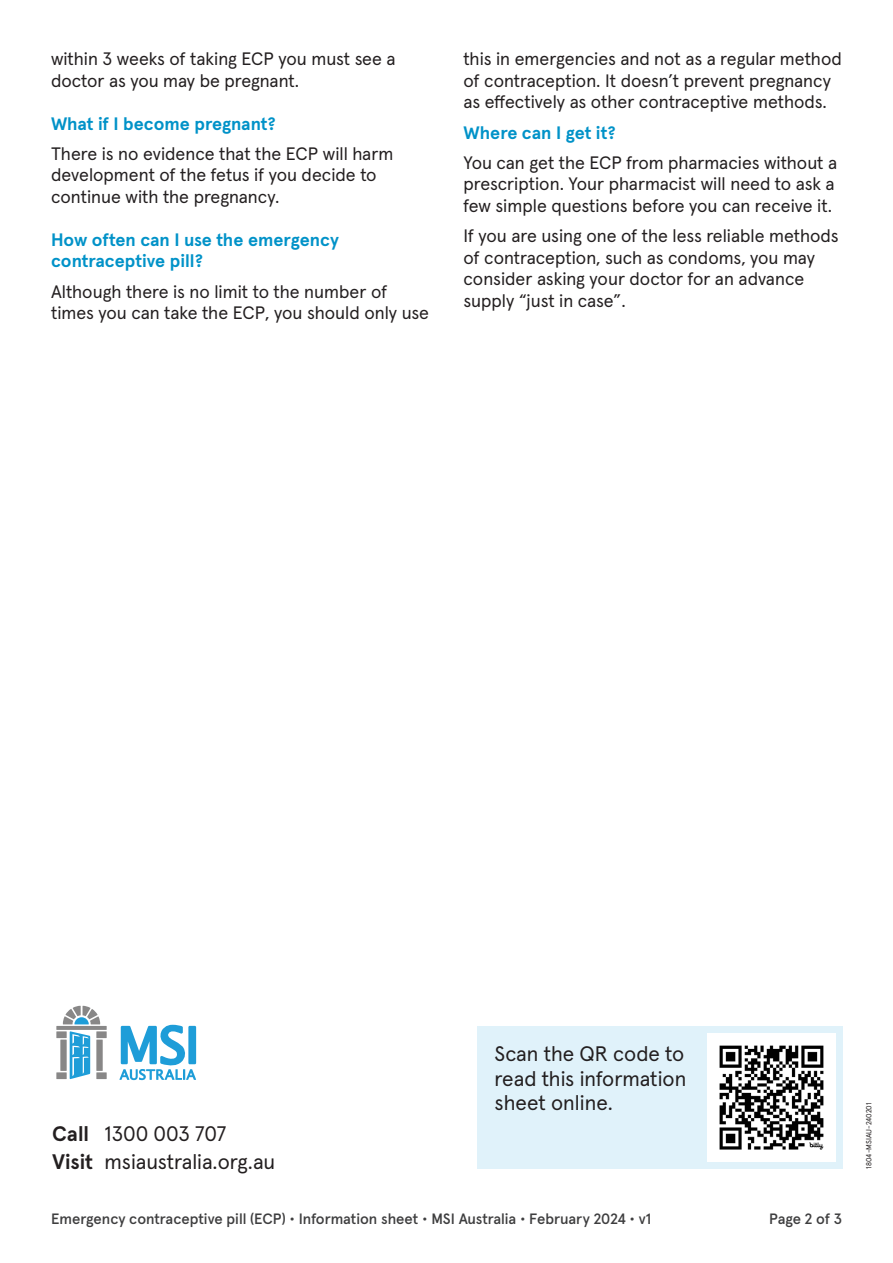
<style>
.page{position:relative;width:893px;height:1263px;background:#fff}
.page>*{position:absolute;margin:0;border:0;box-sizing:border-box;transform-origin:0 0}
.Body_Copy{font:21px/24.6px "Apercu Pro";color:#231f20;text-align:justify}
.Body_Copy-2{font:18px/21.6px "Apercu Pro";color:#231f20}
.Body_Copy-3{font:700 18px/21.6px "Apercu Pro";color:#0092c8}
.t1{font:500 15px "Apercu Pro";color:#3e3e3f}
.Body_Copytext_-_Inline_Object{font:7.5px "Apercu Pro";color:#231f20}
.s1{font-weight:700}
</style>
<div class="page">
<hr style="left:56px;top:1026px;width:51px;height:4px;background:#888787">
<div style="left:56px;top:1031px;width:11px;height:7px;background:#888787"></div>
<div style="left:56px;top:1072px;width:11px;height:7px;background:#888787"></div>
<div style="left:96px;top:1031px;width:11px;height:7px;background:#888787"></div>
<div style="left:96px;top:1072px;width:11px;height:7px;background:#888787"></div>
<div style="left:96px;top:1039px;width:7px;height:32px;background:#888787"></div>
<div style="left:60px;top:1039px;width:7px;height:32px;background:#888787"></div>
<svg style="left:70px;top:1031px;width:20px;height:48px"></svg>
<svg style="left:63px;top:1006px;width:37px;height:18px"></svg>
<svg style="left:119px;top:1025px;width:77px;height:55px"></svg>
<div style="left:477px;top:1026px;width:366px;height:142px;background:#e0f2fa"></div>
<img style="left:708px;top:1033px;width:127px;height:128px">
<p class="Body_Copy-2" style="left:51px;top:47px;width:346px">within 3 weeks of taking ECP you must see a doctor as you may be pregnant.</p>
<h1 class="Body_Copy-3" style="left:51px;top:111px;width:226px">What if I become pregnant?</h1>
<p class="Body_Copy-2" style="left:51px;top:141px;width:344px">There is no evidence that the ECP will harm development of the fetus if you decide to continue with the pregnancy.</p>
<h1 class="Body_Copy-3" style="left:51px;top:228px;width:289px">How often can I use the emergency contraceptive pill?</h1>
<p class="Body_Copy-2" style="left:51px;top:279px;width:379px">Although there is no limit to the number of times you can take the ECP, you should only use</p>
<p class="Body_Copy-2" style="left:463px;top:47px;width:380px">this in emergencies and not as a regular method of contraception. It doesn’t prevent pregnancy as effectively as other contraceptive methods.</p>
<p class="Body_Copy-3" style="left:463px;top:120px;width:154px">Where can I get it?</p>
<p class="Body_Copy-2" style="left:463px;top:150px;width:375px">You can get the ECP from pharmacies without a prescription. Your pharmacist will need to ask a few simple questions before you can receive it.</p>
<p class="Body_Copy-2" style="left:463px;top:223px;width:377px">If you are using one of the less reliable methods of contraception, such as condoms, you may consider asking your doctor for an advance supply “just in case”.</p>
<p class="Body_Copy" style="left:52px;top:1120px;width:176px"><span class="s1">Call</span> 1300 003 707</p>
<p class="Body_Copy" style="left:52px;top:1147px;width:225px"><span class="s1">Visit</span> msiaustralia.org.au</p>
<p class="Body_Copy" style="left:495px;top:1040px;width:193px">Scan the QR code to read this information sheet online.</p>
<p class="t1" style="left:51px;top:1207px;width:602px">Emergency contraceptive pill (ECP) • Information sheet • MSI Australia • February 2024 • v1</p>
<p class="t1" style="left:769px;top:1207px;width:74px">Page 2 of 3</p>
<p class="Body_Copytext_-_Inline_Object" style="left:863px;top:1168px;width:67px;rotate:-90deg">1804-MSIAU-240201</p>
</div>
